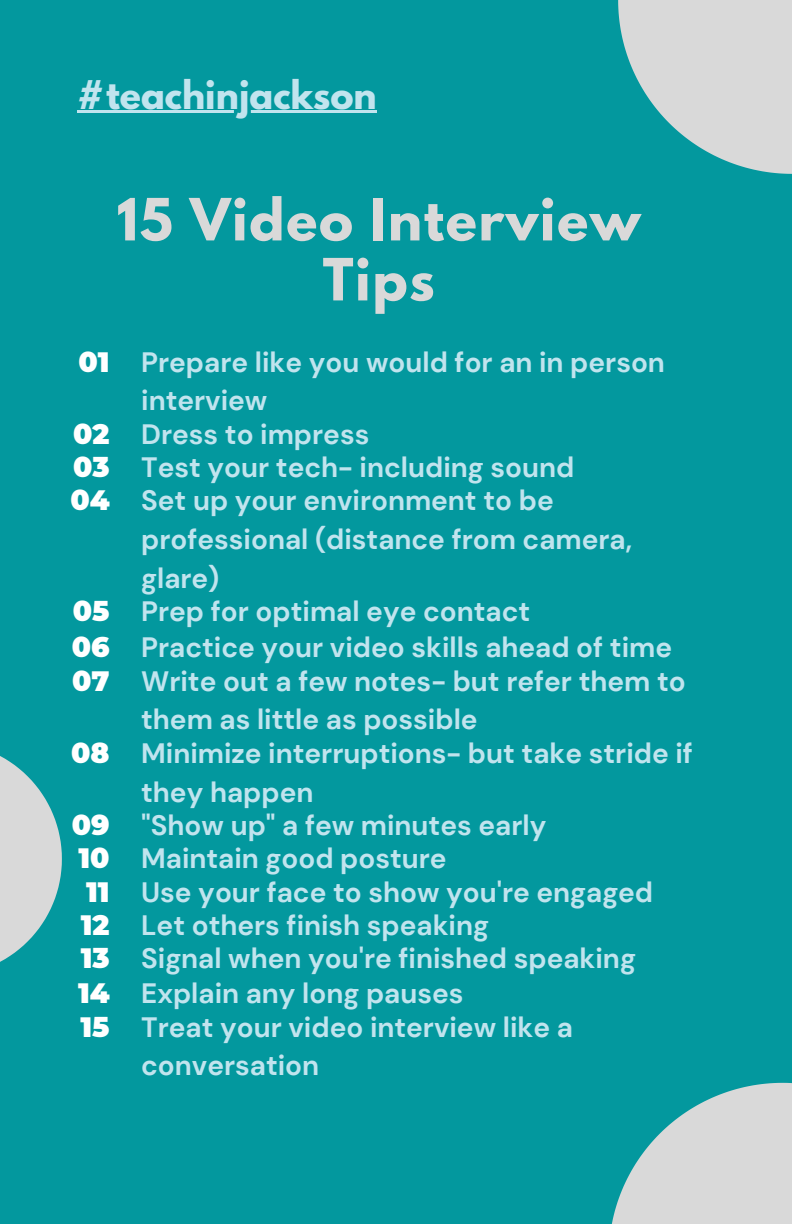
<style>
.page{position:relative;width:792px;height:1224px;background:#03989e}
.page>*{position:absolute;margin:0;border:0;box-sizing:border-box;transform-origin:0 0}
.t1{font:700 51.6px/60px "League Spartan";letter-spacing:.03em;color:#d9d9d9;text-align:center}
.t2{font:700 35px "League Spartan";color:#c1e4ee}
.t3{font:700 28px/38.8px "DM Sans";color:#c1e4ee}
.t4{font:900 28px "Montserrat";color:#fff}
</style>
<div class="page">
<svg style="left:611px;top:1083px;width:181px;height:141px"></svg>
<svg style="left:0;top:756px;width:62px;height:206px"></svg>
<svg style="left:618px;top:0;width:174px;height:174px"></svg>
<hr style="left:77px;top:111px;width:300px;height:2px;background:#c1e4ee">
<p class="t2" style="left:77px;top:77px;width:301px">#teachinjackson</p>
<p class="t1" style="left:117px;top:196px;width:526px">15 Video Interview<br>Tips</p>
<p class="t4" style="left:79px;top:344px;width:33px">01</p>
<p class="t3" style="left:141px;top:343px;width:525px">Prepare like you would for an in person interview</p>
<p class="t4" style="left:73px;top:417px;width:38px">02</p>
<p class="t3" style="left:141px;top:415px;width:230px">Dress to impress</p>
<p class="t4" style="left:73px;top:450px;width:38px">03</p>
<p class="t3" style="left:141px;top:448px;width:435px">Test your tech- including sound</p>
<p class="t4" style="left:70px;top:483px;width:41px">04</p>
<p class="t3" style="left:141px;top:481px;width:492px">Set up your environment to be professional (distance from camera, glare)</p>
<p class="t4" style="left:73px;top:594px;width:38px">05</p>
<p class="t3" style="left:141px;top:592px;width:391px">Prep for optimal eye contact</p>
<p class="t4" style="left:72px;top:630px;width:39px">06</p>
<p class="t3" style="left:141px;top:628px;width:532px">Practice your video skills ahead of time</p>
<p class="t3" style="left:141px;top:662px;width:546px">Write out a few notes- but refer them to them as little as possible</p>
<p class="t4" style="left:72px;top:664px;width:39px">07</p>
<p class="t4" style="left:71px;top:736px;width:40px">08</p>
<p class="t3" style="left:141px;top:734px;width:553px">Minimize interruptions- but take stride if they happen</p>
<p class="t4" style="left:72px;top:808px;width:39px">09</p>
<p class="t3" style="left:141px;top:806px;width:407px">"Show up" a few minutes early</p>
<p class="t4" style="left:79px;top:841px;width:33px">10</p>
<p class="t3" style="left:141px;top:839px;width:307px">Maintain good posture</p>
<p class="t4" style="left:86px;top:875px;width:25px">11</p>
<p class="t3" style="left:141px;top:873px;width:514px">Use your face to show you're engaged</p>
<p class="t4" style="left:81px;top:908px;width:30px">12</p>
<p class="t3" style="left:141px;top:906px;width:349px">Let others finish speaking</p>
<p class="t4" style="left:81px;top:941px;width:30px">13</p>
<p class="t3" style="left:141px;top:939px;width:496px">Signal when you're finished speaking</p>
<p class="t4" style="left:78px;top:976px;width:33px">14</p>
<p class="t3" style="left:141px;top:974px;width:324px">Explain any long pauses</p>
<p class="t3" style="left:141px;top:1008px;width:433px">Treat your video interview like a conversation</p>
<p class="t4" style="left:81px;top:1010px;width:31px">15</p>
</div>
